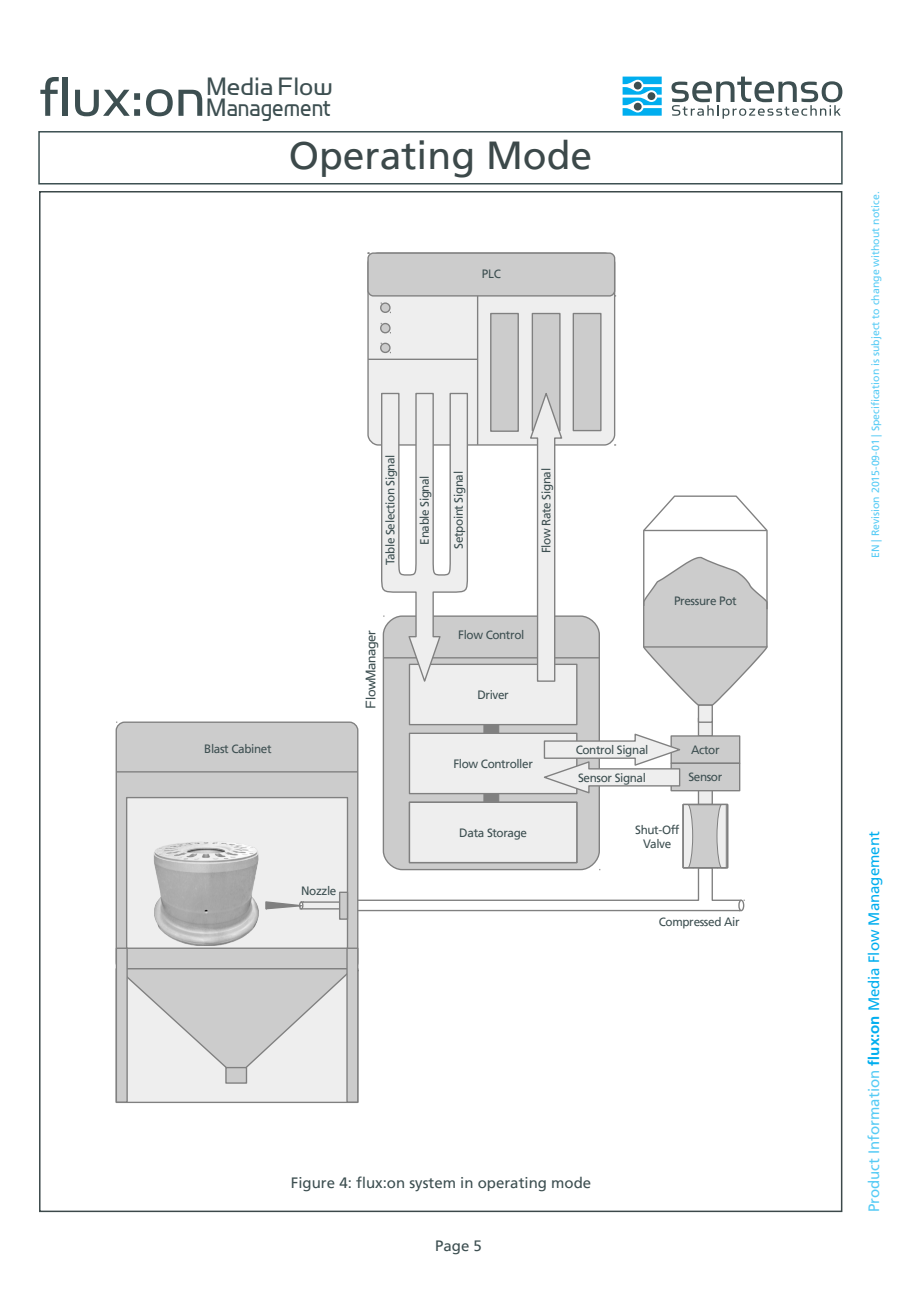
<style>
.page{position:relative;width:919px;height:1289px;background:#fff}
.page>*{position:absolute;margin:0;border:0;box-sizing:border-box;transform-origin:0 0}
.t1{font:39px "Frutiger LT";color:#3c494a}
.t2{font:28.35px/21.1px "Simian Display Orangutan";letter-spacing:-.52em;color:#3d4f51;text-align:right}
.t3{font:15.75px "Simian Text Orangutan";letter-spacing:-.54em;color:#3d4f51}
.t4{font:15px "Frutiger LT";color:#00aeef}
.t5{font:15px "Frutiger LT";color:#3d4f51}
.t6{font:12px/14.4px "Frutiger LT";letter-spacing:-.03em;color:#3d4f51;text-align:center}
.t7{font:10.5px "Frutiger LT";color:#56cbf5}
.s1{font-size:63.15px}
.s2{color:#56cbf5}
.s3{font-family:"Frutiger LT Std";font-weight:700}
</style>
<div class="page">
<div style="left:38px;top:131px;width:804px;height:53px;border:2px solid #3d5052"></div>
<div style="left:368px;top:253px;width:246px;height:192px;background:#eee;border-radius:10px"></div>
<div style="left:368px;top:253px;width:246px;height:43px;background:#ccc;border-radius:5px"></div>
<div style="left:367px;top:252px;width:248px;height:44px;border:1px solid #808080;border-radius:5px"></div>
<hr style="left:477px;top:296px;width:1px;height:149px;background:#808080">
<div style="left:380px;top:303px;width:10px;height:9px;background:#ccc;border-radius:50%"></div>
<div style="left:380px;top:302px;width:10px;height:11px;border:1px solid #808080;border-radius:50%"></div>
<svg style="left:115px;top:312px;width:653px;height:791px"></svg>
<img style="left:152px;top:840px;width:108px;height:106px">
<svg style="left:622px;top:77px;width:39px;height:39px"></svg>
<div style="left:647px;top:92px;width:8px;height:8px;background:#3d4f51;border-radius:50%"></div>
<div style="left:633px;top:82px;width:8px;height:7px;background:#3d4f51;border-radius:50%"></div>
<div style="left:633px;top:103px;width:8px;height:7px;background:#3d4f51;border-radius:50%"></div>
<svg style="left:671px;top:77px;width:171px;height:42px"></svg>
<h2 class="t2" style="left:39px;top:75px;width:309px"><span class="s1">flux:on</span>MediaFlow<br>Management</h2>
<p class="t1" style="left:289px;top:132px;width:305px">Operating Mode</p>
<p class="t6" style="left:482px;top:267px;width:20px">PLC</p>
<p class="t6" style="left:204px;top:742px;width:69px">Blast Cabinet</p>
<p class="t6" style="left:301px;top:884px;width:37px">Nozzle</p>
<p class="t6" style="left:384px;top:565px;width:113px;rotate:-90deg">Table Selection Signal</p>
<p class="t6" style="left:418px;top:544px;width:71px;rotate:-90deg">Enable Signal</p>
<p class="t6" style="left:452px;top:549px;width:79px;rotate:-90deg">Setpoint Signal</p>
<p class="t6" style="left:540px;top:553px;width:87px;rotate:-90deg">Flow Rate Signal</p>
<h3 class="t3" style="left:362px;top:708px;width:90px;rotate:-90deg">FlowManager</h3>
<p class="t6" style="left:458px;top:628px;width:68px">Flow Control</p>
<p class="t6" style="left:477px;top:688px;width:33px">Driver</p>
<p class="t6" style="left:453px;top:757px;width:81px">Flow Controller</p>
<p class="t6" style="left:459px;top:826px;width:69px">Data Storage</p>
<p class="t6" style="left:674px;top:594px;width:64px">Pressure Pot</p>
<p class="t6" style="left:575px;top:743px;width:74px">Control Signal</p>
<p class="t6" style="left:578px;top:771px;width:70px">Sensor Signal</p>
<p class="t6" style="left:691px;top:743px;width:30px">Actor</p>
<p class="t6" style="left:688px;top:770px;width:36px">Sensor</p>
<p class="t6" style="left:635px;top:823px;width:46px">Shut-Off<br>Valve</p>
<p class="t6" style="left:659px;top:915px;width:82px">Compressed Air</p>
<p class="t5" style="left:291px;top:1173px;width:302px">Figure 4: flux:on system in operating mode</p>
<p class="t5" style="left:435px;top:1237px;width:48px">Page 5</p>
<p class="t7" style="left:869px;top:558px;width:368px;rotate:-90deg">EN | Revision 2015-09-01 | Specification is subject to change without notice.</p>
<p class="t4" style="left:865px;top:1212px;width:382px;rotate:-90deg"><span class="s2">Product Information</span> <span class="s3">flux:on</span> Media Flow Management</p>
</div>
